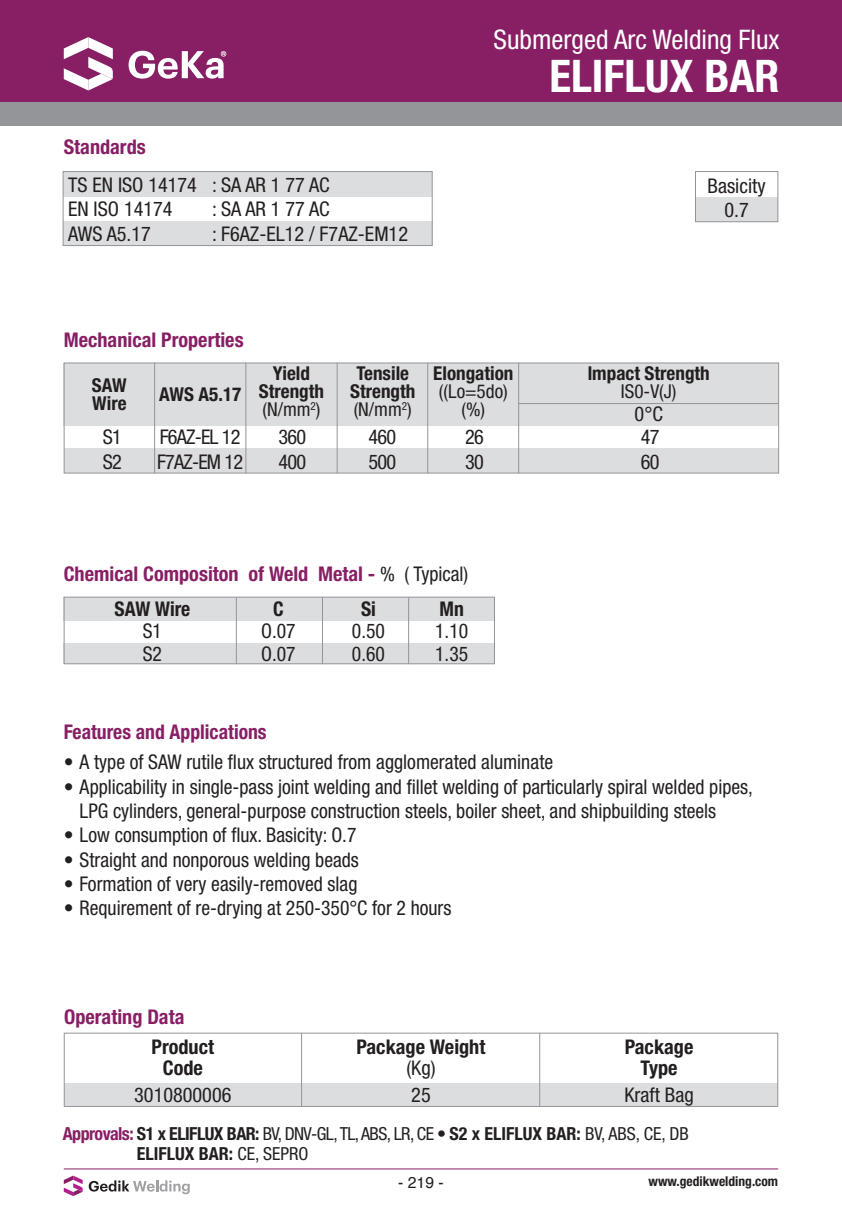
<style>
.page{position:relative;width:842px;height:1212px;background:#fff}
.page>*{position:absolute;margin:0;border:0;box-sizing:border-box;transform-origin:0 0}
.t1{font:700 condensed 45px "Helvetica Neue LT Std";color:#fff}
.t2{font:condensed 27px "Helvetica Neue LT Std";color:#fff}
.t3{font:condensed 20.25px/24.3px "Helvetica Neue LT Std";color:#231f20}
.t4{font:700 condensed 20.25px/34.4px "Helvetica Neue LT Std";color:#881f65}
.t5{font:700 condensed 20.25px/20.2px "Helvetica Neue LT Std";color:#231f20;text-align:center}
.t6{font:700 condensed 19.12px/18px "Helvetica Neue LT Std";color:#231f20;text-align:center}
.t7{font:condensed 19.12px/18px "Helvetica Neue LT Std";color:#231f20;text-align:center}
.t8{font:condensed 18px/20.2px "Helvetica Neue LT Std";letter-spacing:-.03em;color:#231f20}
.t9{font:15.75px "Helvetica";color:#231f20}
.t10{font:700 condensed 13.5px "Helvetica Neue LT Std";color:#231f20}
.s1{font-weight:400}
.s2{font-weight:400;color:#231f20}
.s3{color:#231f20}
.s4{font-weight:700;color:#881f65}
.s5{font-weight:700}
</style>
<div class="page">
<hr style="left:64px;top:1168px;width:714px;height:1px;background:#881f65">
<svg style="left:89px;top:1180px;width:101px;height:14px"></svg>
<svg style="left:64px;top:1175px;width:19px;height:21px"></svg>
<div style="left:64px;top:1083px;width:714px;height:23px;background:#dcdddf"></div>
<div style="left:0;top:0;width:842px;height:102px;background:#881f65"></div>
<div style="left:0;top:102px;width:842px;height:23px;background:#939598"></div>
<svg style="left:64px;top:37px;width:49px;height:53px"></svg>
<svg style="left:129px;top:51px;width:97px;height:28px"></svg>
<div style="left:63px;top:172px;width:369px;height:25px;background:#dcdddf"></div>
<div style="left:63px;top:221px;width:369px;height:25px;background:#dcdddf"></div>
<div style="left:63px;top:171px;width:369px;height:75px;border:1px solid #939598"></div>
<div style="left:64px;top:448px;width:715px;height:25px;background:#dcdddf"></div>
<div style="left:64px;top:363px;width:715px;height:62px;background:#dcdddf"></div>
<div style="left:64px;top:363px;width:715px;height:110px;border:1px solid #939598"></div>
<hr style="left:154px;top:363px;width:1px;height:110px;background:#939598">
<hr style="left:245px;top:363px;width:1px;height:110px;background:#939598">
<hr style="left:337px;top:363px;width:1px;height:110px;background:#939598">
<hr style="left:427px;top:363px;width:1px;height:110px;background:#939598">
<hr style="left:518px;top:363px;width:1px;height:110px;background:#939598">
<hr style="left:519px;top:403px;width:259px;height:1px;background:#939598">
<div style="left:64px;top:1033px;width:714px;height:74px;border:1px solid #939598"></div>
<hr style="left:301px;top:1033px;width:1px;height:74px;background:#939598">
<hr style="left:539px;top:1033px;width:1px;height:74px;background:#939598">
<div style="left:695px;top:197px;width:83px;height:25px;background:#dcdddf"></div>
<div style="left:695px;top:171px;width:83px;height:51px;border:1px solid #939598"></div>
<div style="left:64px;top:597px;width:431px;height:24px;background:#dcdddf"></div>
<div style="left:64px;top:643px;width:431px;height:21px;background:#dcdddf"></div>
<div style="left:64px;top:597px;width:431px;height:67px;border:1px solid #939598"></div>
<hr style="left:236px;top:597px;width:1px;height:67px;background:#939598">
<hr style="left:322px;top:597px;width:1px;height:67px;background:#939598">
<hr style="left:408px;top:597px;width:1px;height:67px;background:#939598">
<p class="t4" style="left:64px;top:129px;width:84px">Standards</p>
<p class="t3" style="left:68px;top:172px;width:263px">TS EN ISO 14174 : SA AR 1 77 AC<br>EN ISO 14174</p>
<p class="t3" style="left:212px;top:197px;width:119px">: SA AR 1 77 AC</p>
<p class="t3" style="left:68px;top:221px;width:84px">AWS A5.17</p>
<p class="t3" style="left:212px;top:221px;width:197px">: F6AZ-EL12 / F7AZ-EM12</p>
<h2 class="t2" style="left:494px;top:24px;width:287px">Submerged Arc Welding Flux</h2>
<h1 class="t1" style="left:549px;top:49px;width:231px">ELIFLUX BAR</h1>
<p class="t3" style="left:707px;top:173px;width:60px;text-align:center">Basicity<br>0.7</p>
<p class="t4" style="left:64px;top:323px;width:181px">Mechanical Properties</p>
<p class="t6" style="left:92px;top:376px;width:36px;text-align:left">SAW<br>Wire</p>
<p class="t6" style="left:159px;top:385px;width:84px">AWS A5.17</p>
<p class="t6" style="left:259px;top:364px;width:67px">Yield<br>Strength <span class="s1">(N/mm</span><sup>2</sup><span class="s1">)</span></p>
<p class="t6" style="left:350px;top:364px;width:67px">Tensile<br>Strength <span class="s1">(N/mm</span><sup>2</sup><span class="s1">)</span></p>
<p class="t6" style="left:433px;top:364px;width:82px">Elongation</p>
<p class="t7" style="left:439px;top:382px;width:70px">((Lo=5do) (%)</p>
<p class="t6" style="left:588px;top:364px;width:124px">lmpact Strength</p>
<p class="t7" style="left:621px;top:382px;width:57px">IS0-V(J)</p>
<p class="t3" style="left:635px;top:401px;width:30px">0°C</p>
<p class="t3" style="left:103px;top:425px;width:21px">S1</p>
<p class="t3" style="left:160px;top:425px;width:82px">F6AZ-EL 12</p>
<p class="t3" style="left:279px;top:425px;width:29px">360</p>
<p class="t3" style="left:369px;top:425px;width:29px">460</p>
<p class="t3" style="left:465px;top:425px;width:20px">26</p>
<p class="t3" style="left:641px;top:425px;width:20px">47</p>
<p class="t3" style="left:103px;top:449px;width:21px">S2</p>
<p class="t3" style="left:157px;top:449px;width:87px">F7AZ-EM 12</p>
<p class="t3" style="left:279px;top:449px;width:29px">400</p>
<p class="t3" style="left:369px;top:449px;width:29px">500</p>
<p class="t3" style="left:465px;top:449px;width:20px">30</p>
<p class="t3" style="left:641px;top:449px;width:20px">60</p>
<p class="t4" style="left:114px;top:557px;width:355px;text-indent:-51px">Chemical Compositon of Weld Metal - <span class="s2">% ( Typical)<br></span><span class="s3">SAW Wire</span></p>
<p class="t5" style="left:273px;top:598px;width:12px">C</p>
<p class="t5" style="left:361px;top:598px;width:16px">Si</p>
<p class="t5" style="left:439px;top:598px;width:26px">Mn</p>
<p class="t3" style="left:143px;top:619px;width:21px">S1</p>
<p class="t3" style="left:261px;top:619px;width:36px">O.07</p>
<p class="t3" style="left:352px;top:619px;width:34px">0.50</p>
<p class="t3" style="left:435px;top:619px;width:34px">1.10</p>
<p class="t3" style="left:143px;top:641px;width:21px">S2</p>
<p class="t3" style="left:261px;top:641px;width:36px">O.07</p>
<p class="t3" style="left:352px;top:641px;width:34px">0.60</p>
<p class="t3" style="left:435px;top:641px;width:34px">1.35</p>
<p class="t4" style="left:64px;top:714px;width:204px">Features and Applications</p>
<p class="t3" style="left:64px;top:750px;width:491px">• A type of SAW rutile flux structured from agglomerated aluminate</p>
<p class="t3" style="left:80px;top:774px;width:675px;text-indent:-16px">• Applicability in single-pass joint welding and fillet welding of particularly spiral welded pipes,<br>LPG cylinders, general-purpose construction steels, boiler sheet, and shipbuilding steels</p>
<p class="t3" style="left:64px;top:823px;width:294px">• Low consumption of flux. Basicity: O.7</p>
<p class="t3" style="left:64px;top:847px;width:296px">• Straight and nonporous welding beads</p>
<p class="t3" style="left:64px;top:871px;width:295px">• Formation of very easily-removed slag</p>
<p class="t3" style="left:64px;top:896px;width:389px">• Requirement of re-drying at 250-350°C for 2 hours</p>
<p class="t4" style="left:64px;top:999px;width:122px">Operating Data</p>
<p class="t5" style="left:152px;top:1037px;width:64px">Product<br>Code</p>
<p class="t5" style="left:357px;top:1037px;width:130px">Package Weight</p>
<p class="t3" style="left:406px;top:1055px;width:31px">(Kg)</p>
<p class="t5" style="left:625px;top:1037px;width:70px">Package<br>Type</p>
<p class="t3" style="left:134px;top:1082px;width:99px">3010800006</p>
<p class="t3" style="left:411px;top:1082px;width:21px">25</p>
<p class="t3" style="left:624px;top:1082px;width:71px">Kraft Bag</p>
<p class="t8" style="left:137px;top:1123px;width:553px;text-indent:-74px"><span class="s4">Approvals:</span> <span class="s5">S1 x ELIFLUX BAR:</span> BV, DNV-GL, TL, ABS, LR, CE • <span class="s5">S2 x ELIFLUX BAR:</span> BV, ABS, CE, DB<br><span class="s5">ELIFLUX BAR:</span> CE, SEPRO</p>
<p class="t9" style="left:398px;top:1170px;width:47px">- 219 -</p>
<p class="t10" style="left:648px;top:1173px;width:131px">www.gedikwelding.com</p>
</div>
